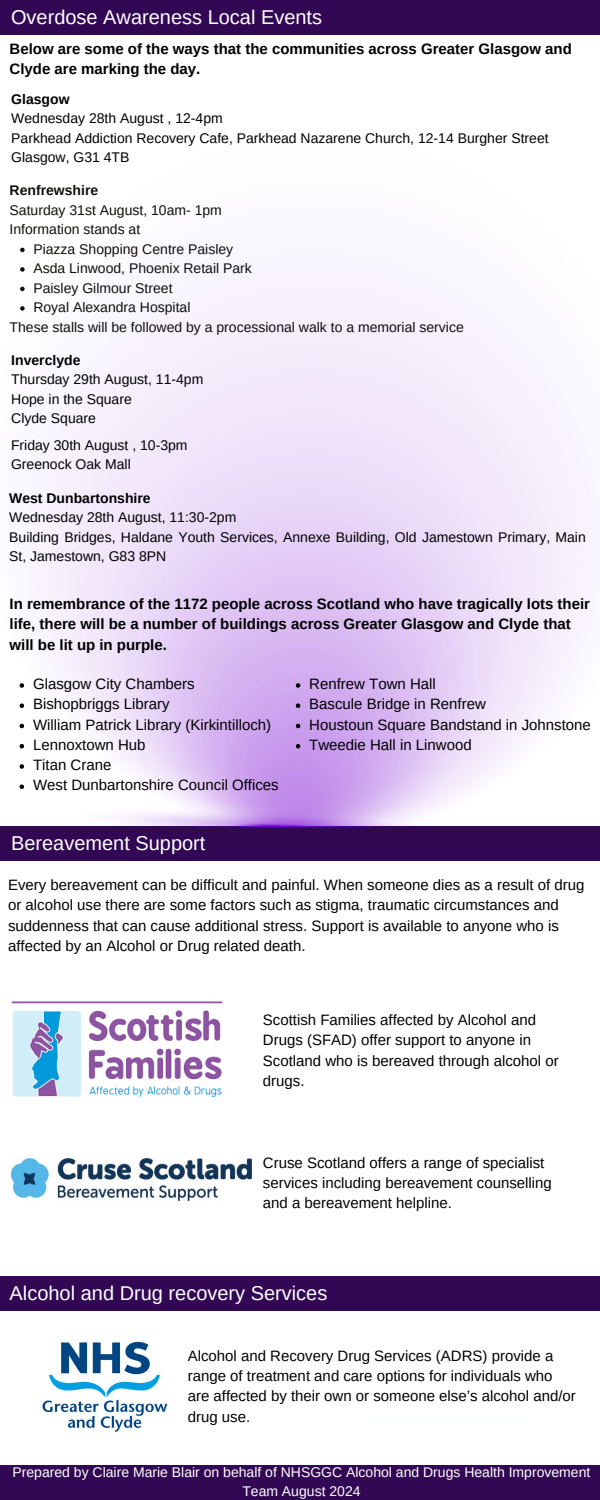
<style>
.page{position:relative;width:600px;height:1500px;background:#fff}
.page>*{position:absolute;margin:0;border:0;box-sizing:border-box;transform-origin:0 0}
.t1{font:20px "Arimo";color:#feffff}
.t2{font:20px "Arimo";color:#fff}
.t3{font:15px/20.2px "Arimo";color:#000}
.t4{font:700 15px/20.2px "Arimo";color:#000}
.t5{font:14px/19.5px "Arimo";color:#000}
.t6{font:14px "Arimo";color:#100f0d}
.t7{font:14px/19.5px "Arimo";color:#feffff;text-align:center}
.t8{font:700 14px "Arimo";color:#000}
.t9{font:700 14px "Arimo";color:#100f0d}
</style>
<div class="page">
<div style="left:0;top:0;width:600px;height:35px;background:#320753"></div>
<div style="left:0;top:1465px;width:600px;height:35px;background:#320753"></div>
<img style="left:42px;top:1341px;width:126px;height:91px">
<img style="left:11px;top:1001px;width:212px;height:96px">
<div style="left:0;top:826px;width:600px;height:35px;background:#320753"></div>
<div style="left:0;top:1276px;width:600px;height:35px;background:#320753"></div>
<img style="left:11px;top:1159px;width:240px;height:41px">
<img style="left:19px;top:247px;width:577px;height:580px">
<svg style="left:20px;top:683px;width:4px;height:5px"></svg>
<svg style="left:20px;top:703px;width:4px;height:5px"></svg>
<svg style="left:20px;top:724px;width:4px;height:4px"></svg>
<svg style="left:20px;top:744px;width:4px;height:4px"></svg>
<svg style="left:20px;top:764px;width:4px;height:5px"></svg>
<svg style="left:20px;top:784px;width:4px;height:5px"></svg>
<svg style="left:296px;top:683px;width:4px;height:5px"></svg>
<svg style="left:296px;top:703px;width:4px;height:5px"></svg>
<svg style="left:296px;top:724px;width:4px;height:4px"></svg>
<svg style="left:296px;top:744px;width:4px;height:4px"></svg>
<svg style="left:20px;top:248px;width:5px;height:4px"></svg>
<svg style="left:20px;top:267px;width:5px;height:5px"></svg>
<svg style="left:20px;top:287px;width:5px;height:4px"></svg>
<svg style="left:20px;top:306px;width:5px;height:5px"></svg>
<p class="t1" style="left:11px;top:6px;width:313px">Overdose Awareness Local Events</p>
<p class="t4" style="left:10px;top:39px;width:564px">Below are some of the ways that the communities across Greater Glasgow and<br>Clyde are marking the day.</p>
<p class="t8" style="left:11px;top:91px;width:60px">Glasgow</p>
<p class="t5" style="left:11px;top:108px;width:213px">Wednesday 28th August , 12-4pm</p>
<h3 class="t5" style="left:11px;top:128px;width:539px">Parkhead Addiction Recovery Cafe, Parkhead Nazarene Church, 12-14 Burgher Street<br>Glasgow, G31 4TB</h3>
<p class="t9" style="left:10px;top:183px;width:90px">Renfrewshire</p>
<p class="t6" style="left:10px;top:202px;width:214px">Saturday 31st August, 10am- 1pm</p>
<p class="t6" style="left:10px;top:222px;width:132px">Information stands at</p>
<p class="t6" style="left:33px;top:241px;width:201px">Piazza Shopping Centre Paisley</p>
<p class="t6" style="left:33px;top:261px;width:220px">Asda Linwood, Phoenix Retail Park</p>
<p class="t6" style="left:33px;top:280px;width:141px">Paisley Gilmour Street</p>
<h2 class="t6" style="left:33px;top:300px;width:159px">Royal Alexandra Hospital</h2>
<p class="t6" style="left:10px;top:319px;width:456px">These stalls will be followed by a processional walk to a memorial service</p>
<p class="t8" style="left:11px;top:352px;width:71px">Inverclyde</p>
<p class="t5" style="left:11px;top:370px;width:194px">Thursday 29th August, 11-4pm</p>
<p class="t5" style="left:11px;top:389px;width:122px">Hope in the Square</p>
<p class="t5" style="left:11px;top:409px;width:86px">Clyde Square</p>
<h2 class="t5" style="left:11px;top:435px;width:178px">Friday 30th August , 10-3pm</h2>
<p class="t5" style="left:11px;top:454px;width:121px">Greenock Oak Mall</p>
<p class="t8" style="left:9px;top:490px;width:143px">West Dunbartonshire</p>
<h1 class="t5" style="left:9px;top:507px;width:229px">Wednesday 28th August, 11:30-2pm</h1>
<p class="t5" style="left:9px;top:527px;width:578px">Building Bridges, Haldane Youth Services, Annexe Building, Old Jamestown Primary, Main<br>St, Jamestown, G83 8PN</p>
<p class="t4" style="left:10px;top:594px;width:582px">In remembrance of the 1172 people across Scotland who have tragically lots their life, there will be a number of buildings across Greater Glasgow and Clyde that will be lit up in purple.</p>
<p class="t3" style="left:33px;top:674px;width:163px">Glasgow City Chambers</p>
<p class="t3" style="left:33px;top:694px;width:138px">Bishopbriggs Library</p>
<p class="t3" style="left:33px;top:714px;width:240px">William Patrick Library (Kirkintilloch)</p>
<p class="t3" style="left:33px;top:735px;width:114px">Lennoxtown Hub</p>
<p class="t3" style="left:33px;top:755px;width:80px">Titan Crane</p>
<p class="t3" style="left:33px;top:775px;width:247px">West Dunbartonshire Council Offices</p>
<p class="t1" style="left:11px;top:832px;width:196px">Bereavement Support</p>
<p class="t3" style="left:309px;top:674px;width:128px">Renfrew Town Hall</p>
<p class="t3" style="left:309px;top:694px;width:178px">Bascule Bridge in Renfrew</p>
<p class="t3" style="left:309px;top:714px;width:283px">Houstoun Square Bandstand in Johnstone</p>
<p class="t3" style="left:309px;top:735px;width:164px">Tweedie Hall in Linwood</p>
<p class="t3" style="left:8px;top:875px;width:578px">Every bereavement can be difficult and painful. When someone dies as a result of drug or alcohol use there are some factors such as stigma, traumatic circumstances and suddenness that can cause additional stress. Support is available to anyone who is affected by an Alcohol or Drug related death.</p>
<p class="t3" style="left:263px;top:1010px;width:297px">Scottish Families affected by Alcohol and Drugs (SFAD) offer support to anyone in Scotland who is bereaved through alcohol or drugs.</p>
<p class="t3" style="left:263px;top:1153px;width:291px">Cruse Scotland offers a range of specialist services including bereavement counselling and a bereavement helpline.</p>
<p class="t2" style="left:10px;top:1282px;width:319px">Alcohol and Drug recovery Services</p>
<p class="t3" style="left:188px;top:1346px;width:390px">Alcohol and Recovery Drug Services (ADRS) provide a range of treatment and care options for individuals who are affected by their own or someone else’s alcohol and/or drug use.</p>
<p class="t7" style="left:13px;top:1462px;width:579px">Prepared by Claire Marie Blair on behalf of NHSGGC Alcohol and Drugs Health Improvement<br>Team August 2024</p>
</div>
